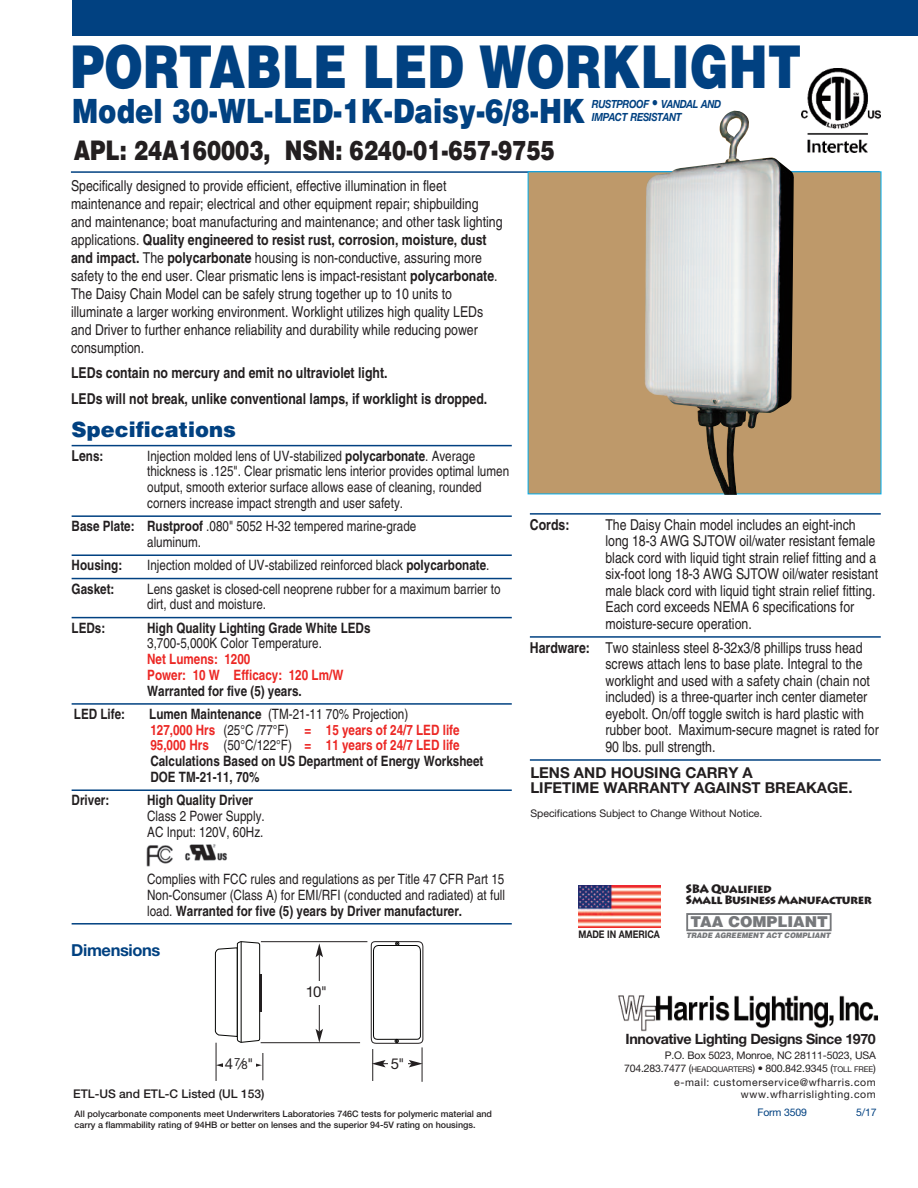
<style>
.page{position:relative;width:918px;height:1188px;background:#fff}
.page>*{position:absolute;margin:0;border:0;box-sizing:border-box;transform-origin:0 0}
.t1{font:900 59.1px "Helvetica";color:#014181;scale:.79 1}
.t2{font:900 33.45px "Helvetica";color:#014181;scale:.83 1}
.t3{font:900 27px "Helvetica";color:#231f20;scale:.79 1}
.t4{font:900 21px "Helvetica";color:#014181}
.t5{font:700 16.5px "Helvetica Neue";letter-spacing:-.02em;color:#014181}
.t6{font:condensed 15px/16.5px "Helvetica";color:#231f20}
.t7{font:700 condensed 15px/25.5px "Helvetica";color:#231f20}
.t8{font:700 15px/15px "Helvetica Neue";color:#231f20}
.t9{font:900 15px "Helvetica";color:#76787b}
.t10{font:15px "Helvetica Neue";color:#231f20}
.t11{font:condensed 14.25px/15.8px "Helvetica";color:#231f20}
.t12{font:700 condensed 14.25px/15.8px "Helvetica";color:#231f20}
.t13{font:700 condensed 14.25px/15.8px "Helvetica";color:#ec2724}
.t14{font:700 14.25px "Helvetica Neue";letter-spacing:-.03em;color:#231f20}
.t15{font:900 12.15px/10.5px "Lithos Pro";letter-spacing:-.04em;color:#231f20;scale:.94 1}
.t16{font:500 12px "Helvetica Neue";color:#231f20}
.t17{font:italic 700 11.25px/13.5px "Helvetica Neue";letter-spacing:-.035em;color:#014181;scale:.85 1}
.t18{font:10.5px/13.2px "Helvetica Neue";letter-spacing:.055em;color:#231f20;text-align:right}
.t19{font:10.5px "Helvetica Neue";color:#231f20}
.t20{font:700 10.5px "Helvetica Neue";color:#231f20;scale:.84 1}
.t21{font:10.5px "Helvetica Neue";letter-spacing:-.015em;color:#014181}
.t22{font:500 9px/10.5px "Helvetica Neue";color:#231f20}
.t23{font:italic 900 7.5px "Helvetica";color:#76787b;scale:.93 1}
.s1{font-size:15px}
.s2{font-weight:700}
.s3{font-weight:400}
.s4{color:#ec2724}
.s5{font-size:11.25px}
.s6{font-size:7.8px}
</style>
<div class="page">
<hr style="left:71px;top:171px;width:809px;height:2px;background:#014181">
<div style="left:73px;top:0;width:845px;height:36px;background:#014181"></div>
<hr style="left:72px;top:445px;width:440px;height:1px;background:#014181">
<hr style="left:72px;top:515px;width:440px;height:2px;background:#014181">
<hr style="left:72px;top:554px;width:440px;height:2px;background:#014181">
<hr style="left:72px;top:578px;width:440px;height:1px;background:#014181">
<hr style="left:72px;top:617px;width:440px;height:1px;background:#014181">
<hr style="left:72px;top:703px;width:440px;height:2px;background:#014181">
<hr style="left:72px;top:789px;width:440px;height:2px;background:#014181">
<hr style="left:72px;top:923px;width:440px;height:2px;background:#014181">
<hr style="left:530px;top:513px;width:351px;height:2px;background:#014181">
<hr style="left:530px;top:636px;width:351px;height:2px;background:#014181">
<hr style="left:530px;top:759px;width:351px;height:2px;background:#014181">
<div style="left:528px;top:172px;width:353px;height:322px;background:#be996a"></div>
<img style="left:645px;top:110px;width:149px;height:385px">
<img style="left:801px;top:69px;width:80px;height:83px">
<img style="left:146px;top:844px;width:81px;height:23px">
<svg style="left:214px;top:941px;width:47px;height:102px"></svg>
<hr style="left:241px;top:942px;width:1px;height:100px;background:#040503">
<hr style="left:319px;top:955px;width:1px;height:76px;background:#231f20">
<svg style="left:316px;top:943px;width:7px;height:14px"></svg>
<svg style="left:316px;top:1029px;width:7px;height:13px"></svg>
<div style="left:304px;top:981px;width:34px;height:24px;background:#fff"></div>
<hr style="left:216px;top:1043px;width:1px;height:38px;background:#231f20">
<svg style="left:216px;top:1053px;width:48px;height:27px"></svg>
<div style="left:223px;top:1054px;width:32px;height:24px;background:#fff"></div>
<svg style="left:370px;top:941px;width:54px;height:103px"></svg>
<hr style="left:422px;top:1047px;width:1px;height:35px;background:#231f20">
<hr style="left:372px;top:1049px;width:1px;height:32px;background:#231f20">
<svg style="left:372px;top:1060px;width:51px;height:7px"></svg>
<div style="left:388px;top:1053px;width:19px;height:24px;background:#fff"></div>
<hr style="left:261px;top:941px;width:106px;height:1px;background:#231f20">
<hr style="left:261px;top:1042px;width:99px;height:1px;background:#231f20">
<hr style="left:259px;top:974px;width:2px;height:37px;background:#231f20">
<img style="left:618px;top:995px;width:260px;height:37px">
<img style="left:578px;top:885px;width:82px;height:43px">
<div style="left:686px;top:913px;width:146px;height:18px;border:2px solid #76787b"></div>
<h1 class="t1" style="left:70px;top:46px;width:927px">PORTABLE LED WORKLIGHT</h1>
<h2 class="t2" style="left:72px;top:99px;width:619px">Model 30-WL-LED-1K-Daisy-6/8-HK</h2>
<p class="t17" style="left:592px;top:98px;width:154px">RUSTPROOF <span class="s1">•</span> VANDAL AND<br>IMPACT RESISTANT</p>
<h3 class="t3" style="left:74px;top:141px;width:610px">APL: 24A160003, NSN: 6240-01-657-9755</h3>
<p class="t6" style="left:71px;top:178px;width:433px;line-height:18px">Specifically designed to provide efficient, effective illumination in fleet maintenance and repair; electrical and other equipment repair; shipbuilding and maintenance; boat manufacturing and maintenance; and other task lighting applications. <span class="s2">Quality engineered to resist rust, corrosion, moisture, dust and impact.</span> The <span class="s2">polycarbonate</span> housing is non-conductive, assuring more safety to the end user. Clear prismatic lens is impact-resistant <span class="s2">polycarbonate</span>.<br>The Daisy Chain Model can be safely strung together up to 10 units to illuminate a larger working environment. Worklight utilizes high quality LEDs and Driver to further enhance reliability and durability while reducing power consumption.</p>
<p class="t7" style="left:71px;top:362px;width:418px">LEDs contain no mercury and emit no ultraviolet light.<br>LEDs will not break, unlike conventional lamps, if worklight is dropped.</p>
<h3 class="t4" style="left:72px;top:422px;width:166px">Specifications</h3>
<p class="t12" style="left:72px;top:449px;width:33px"><span class="s1">Le</span>ns:</p>
<p class="t11" style="left:147px;top:449px;width:363px">Injection molded lens of UV-stabilized <span class="s2">polycarbonate</span>. Average thickness is .125". Clear prismatic lens interior provides optimal lumen output, smooth exterior surface allows ease of cleaning, rounded corners increase impact strength and user safety.</p>
<p class="t11" style="left:147px;top:520px;width:271px;text-indent:-76px"><span class="s2">Base Plate: Rustproof</span> .080" 5052 H-32 tempered marine-grade aluminum.</p>
<p class="t12" style="left:72px;top:559px;width:52px">Housing:</p>
<p class="t11" style="left:147px;top:559px;width:344px">Injection molded of UV-stabilized reinforced black <span class="s2">polycarbonate</span>.</p>
<p class="t12" style="left:72px;top:582px;width:44px">Gasket:</p>
<p class="t11" style="left:147px;top:582px;width:355px">Lens gasket is closed-cell neoprene rubber for a maximum barrier to dirt, dust and moisture.</p>
<p class="t12" style="left:72px;top:621px;width:35px">LEDs:</p>
<p class="t12" style="left:147px;top:621px;width:225px">High Quality Lighting Grade White LEDs</p>
<p class="t11" style="left:147px;top:637px;width:176px">3,700-5,000K Color Temperature.</p>
<p class="t13" style="left:147px;top:653px;width:198px">Net Lumens: 1200<br>Power: 10 W Efficacy: 120 Lm/W</p>
<p class="t12" style="left:147px;top:684px;width:156px">Warranted for five (5) years.</p>
<p class="t12" style="left:74px;top:707px;width:53px">LED Life:</p>
<p class="t12" style="left:149px;top:707px;width:336px">Lumen Maintenance <span class="s3">(TM-21-11 70% Projection)<br></span><span class="s4">127,000 Hrs</span> <span class="s3">(25°C /77°F)</span> <span class="s4">= 15 years of 24/7 LED life 95,000 Hrs</span> <span class="s3">(50°C/122°F)</span> <span class="s4">= 11 years of 24/7 LED life </span>Calculations Based on US Department of Energy Worksheet DOE TM-21-11, 70%</p>
<p class="t12" style="left:72px;top:794px;width:39px">Driver:</p>
<p class="t12" style="left:147px;top:794px;width:107px">High Quality Driver</p>
<p class="t11" style="left:147px;top:810px;width:119px">Class 2 Power Supply.<br>AC Input: 120V, 60Hz.</p>
<p class="t11" style="left:147px;top:873px;width:359px;text-align:justify">Complies with FCC rules and regulations as per Title 47 CFR Part 15<br>Non-Consumer (Class A) for EMI/RFI (conducted and radiated) at full load. <span class="s2">Warranted for five (5) years by Driver manufacturer.</span></p>
<p class="t5" style="left:71px;top:944px;width:91px">Dimensions</p>
<p class="t10" style="left:306px;top:987px;width:23px">10"</p>
<p class="t10" style="left:225px;top:1059px;width:30px">4<sup>7</sup>⁄<span class="s5">8</span>"</p>
<p class="t10" style="left:391px;top:1059px;width:15px">5"</p>
<p class="t16" style="left:73px;top:1089px;width:193px">ETL-US and ETL-C Listed (UL 153)</p>
<p class="t22" style="left:75px;top:1110px;width:419px">All polycarbonate components meet Underwriters Laboratories 746C tests for polymeric material and carry a flammability rating of 94HB or better on lenses and the superior 94-5V rating on housings.</p>
<p class="t7" style="left:530px;top:513px;width:41px">Cords:</p>
<p class="t6" style="left:605px;top:518px;width:274px">The Daisy Chain model includes an eight-inch long 18-3 AWG SJTOW oil/water resistant female black cord with liquid tight strain relief fitting and a six-foot long 18-3 AWG SJTOW oil/water resistant male black cord with liquid tight strain relief fitting.<br>Each cord exceeds NEMA 6 specifications for moisture-secure operation.</p>
<p class="t6" style="left:605px;top:641px;width:275px;text-indent:-76px"><span class="s2">Hardware:</span> Two stainless steel 8-32x3/8 phillips truss head screws attach lens to base plate. Integral to the worklight and used with a safety chain (chain not included) is a three-quarter inch center diameter eyebolt. On/off toggle switch is hard plastic with rubber boot. Maximum-secure magnet is rated for 90 lbs. pull strength.</p>
<p class="t8" style="left:530px;top:767px;width:324px">LENS AND HOUSING CARRY A<br>LIFETIME WARRANTY AGAINST BREAKAGE.</p>
<p class="t19" style="left:530px;top:810px;width:234px">Specifications Subject to Change Without Notice.</p>
<p class="t20" style="left:578px;top:930px;width:98px">MADE IN AMERICA</p>
<p class="t15" style="left:686px;top:884px;width:199px">SBA Qualified<br>Small Business Manufacturer</p>
<p class="t9" style="left:690px;top:917px;width:139px">TAA COMPLIANT</p>
<p class="t23" style="left:686px;top:932px;width:157px">TRADE AGREEMENT ACT COMPLIANT</p>
<p class="t14" style="left:626px;top:1034px;width:252px">Innovative Lighting Designs Since 1970</p>
<p class="t18" style="left:624px;top:1049px;width:253px">P.O. Box 5023, Monroe, NC 28111-5023, USA 704.283.7477 (<span class="s6">HEADQUARTERS</span>) • 800.842.9345 (<span class="s6">TOLL FREE</span>) e-mail: customerservice@wfharris.com www.wfharrislighting.com</p>
<p class="t21" style="left:758px;top:1108px;width:51px">Form 3509</p>
<p class="t21" style="left:856px;top:1108px;width:22px">5/17</p>
</div>
